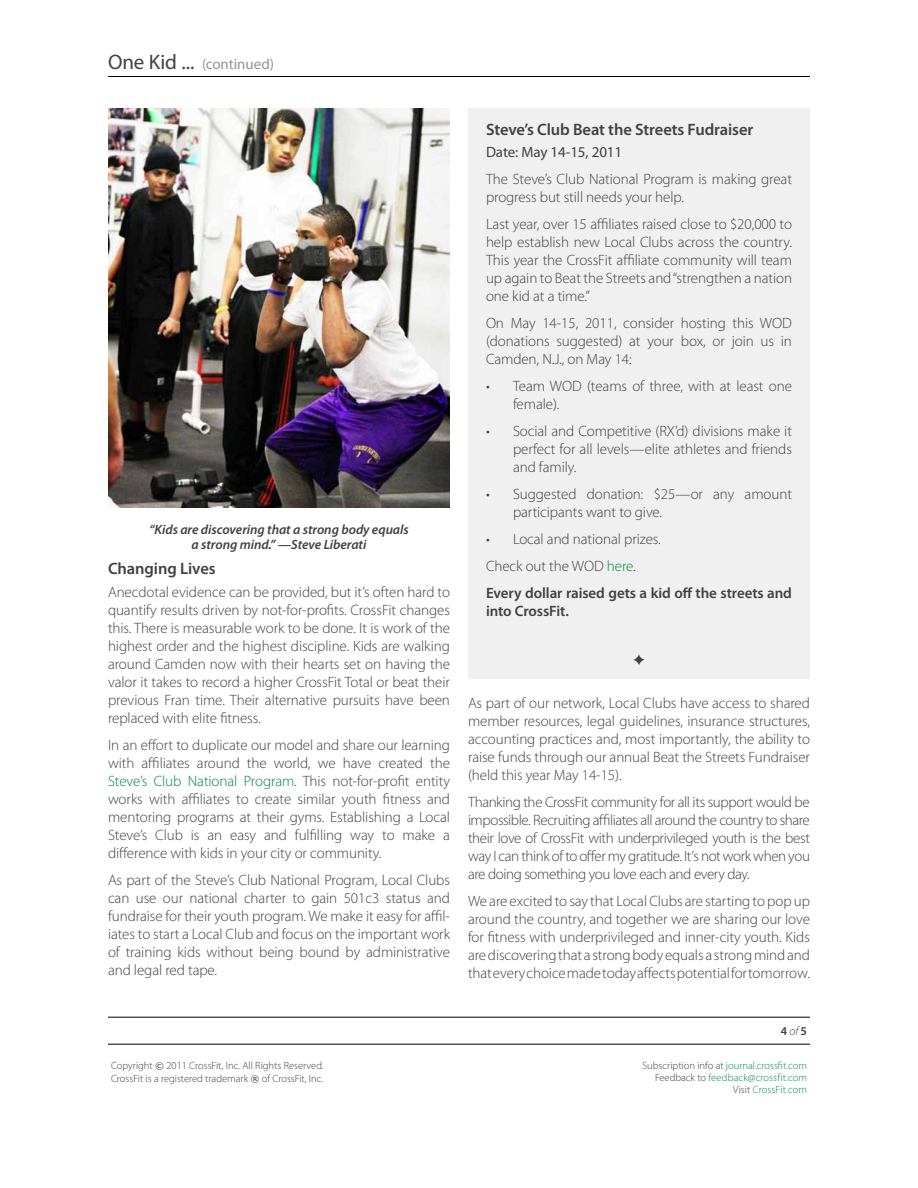
<style>
.page{position:relative;width:918px;height:1188px;background:#fff}
.page>*{position:absolute;margin:0;border:0;box-sizing:border-box;transform-origin:0 0}
.t1{font:600 16.5px "Myriad Pro";letter-spacing:-.005em;color:#414042}
.t2{font:300 15px/18px "Myriad Pro";letter-spacing:-.005em;color:#414042;text-align:justify}
.t3{font:600 15px/27px "Myriad Pro";letter-spacing:-.005em;color:#414042}
.t4{font:15px "Myriad Pro";letter-spacing:-.005em;color:#939598}
.t5{font:15px "Myriad Pro";letter-spacing:-.005em;color:#414042}
.t6{font:italic 600 13.5px/15px "Myriad Pro";letter-spacing:-.005em;color:#414042;text-align:center}
.t7{font:600 12px "Myriad Pro";color:#414042}
.t8{font:300 10.5px/12.6px "Myriad Pro";color:#414042}
.t9{font:300 10.5px/12px "Myriad Pro";color:#008d49;text-align:right}
.s1{font-size:21px;color:#414042}
.s2{color:#00853f}
.s3{font-weight:300}
.s4{font-weight:300;color:#00853f}
.s5{font-weight:300;font-style:italic}
.s6{font-family:"Verdana";font-weight:400;font-size:9px}
.s7{color:#414042}
</style>
<div class="page">
<hr style="left:108px;top:76px;width:702px;height:1px;background:#000">
<hr style="left:108px;top:1017px;width:702px;height:1px;background:#000">
<hr style="left:108px;top:1044px;width:702px;height:1px;background:#000">
<div style="left:468px;top:108px;width:342px;height:571px;background:#f0f0f0"></div>
<img style="left:108px;top:108px;width:342px;height:400px">
<p class="t4" style="left:108px;top:56px;width:168px"><span class="s1">One Kid ...</span> (continued)</p>
<p class="t6" style="left:149px;top:522px;width:261px">“Kids are discovering that a strong body equals a strong mind.” —Steve Liberati</p>
<p class="t1" style="left:108px;top:559px;width:109px">Changing Lives</p>
<p class="t2" style="left:108px;top:583px;width:344px">Anecdotal evidence can be provided, but it’s often hard to quantify results driven by not-for-profits. CrossFit changes this. There is measurable work to be done. It is work of the highest order and the highest discipline. Kids are walking around Camden now with their hearts set on having the valor it takes to record a higher CrossFit Total or beat their previous Fran time. Their alternative pursuits have been replaced with elite fitness.</p>
<p class="t2" style="left:108px;top:736px;width:344px">In an effort to duplicate our model and share our learning with affiliates around the world, we have created the <span class="s2">Steve’s Club National Program</span>. This not-for-profit entity works with affiliates to create similar youth fitness and mentoring programs at their gyms. Establishing a Local Steve’s Club is an easy and fulfilling way to make a difference with kids in your city or community.</p>
<p class="t2" style="left:108px;top:871px;width:344px">As part of the Steve’s Club National Program, Local Clubs can use our national charter to gain 501c3 status and fundraise for their youth program. We make it easy for affil&shy;iates to start a Local Club and focus on the important work of training kids without being bound by administrative and legal red tape.</p>
<p class="t1" style="left:486px;top:120px;width:269px">Steve’s Club Beat the Streets Fudraiser</p>
<p class="t5" style="left:486px;top:144px;width:138px">Date: May 14-15, 2011</p>
<p class="t2" style="left:486px;top:171px;width:307px">The Steve’s Club National Program is making great progress but still needs your help.</p>
<p class="t2" style="left:486px;top:216px;width:308px">Last year, over 15 affiliates raised close to $20,000 to help establish new Local Clubs across the country.<br>This year the CrossFit affiliate community will team up again to Beat the Streets and “strengthen a nation one kid at a time.”</p>
<p class="t2" style="left:486px;top:315px;width:308px">On May 14-15, 2011, consider hosting this WOD (donations suggested) at your box, or join us in Camden, N.J., on May 14:</p>
<p class="t2" style="left:513px;top:378px;width:280px;text-indent:-27px">• Team WOD (teams of three, with at least one female).</p>
<p class="t2" style="left:513px;top:423px;width:281px;text-indent:-27px">• Social and Competitive (RX’d) divisions make it perfect for all levels—elite athletes and friends and family.</p>
<p class="t2" style="left:513px;top:486px;width:280px;text-indent:-27px">• Suggested donation: $25—or any amount participants want to give.</p>
<p class="t3" style="left:486px;top:526px;width:308px"><span class="s3">• Local and national prizes.<br>Check out the WOD</span> <span class="s4">here</span><span class="s3">.<br></span>Every dollar raised gets a kid off the streets and</p>
<p class="t3" style="left:486px;top:598px;width:84px">into CrossFit.</p>
<p class="t2" style="left:468px;top:694px;width:344px">As part of our network, Local Clubs have access to shared member resources, legal guidelines, insurance structures, accounting practices and, most importantly, the ability to raise funds through our annual Beat the Streets Fundraiser (held this year May 14-15).</p>
<p class="t2" style="left:468px;top:793px;width:344px">Thanking the CrossFit community for all its support would be impossible. Recruiting affiliates all around the country to share their love of CrossFit with underprivileged youth is the best way I can think of to offer my gratitude. It’s not work when you are doing something you love each and every day.</p>
<p class="t2" style="left:468px;top:892px;width:344px">We are excited to say that Local Clubs are starting to pop up around the country, and together we are sharing our love for fitness with underprivileged and inner-city youth. Kids are discovering that a strong body equals a strong mind and that every choice made today affects potential for tomorrow.</p>
<p class="t7" style="left:781px;top:1024px;width:28px">4 <span class="s5">of</span> 5</p>
<p class="t8" style="left:111px;top:1060px;width:214px">Copyright <span class="s6">©</span> 2011 CrossFit, Inc. All Rights Reserved.<br>CrossFit is a registered trademark <span class="s6">®</span> of CrossFit, Inc.</p>
<p class="t9" style="left:642px;top:1060px;width:166px"><span class="s7">Subscription info at</span> journal.crossfit.com<br><span class="s7">Feedback to</span> feedback@crossfit.com<br><span class="s7">Visit</span> CrossFit.com</p>
</div>
